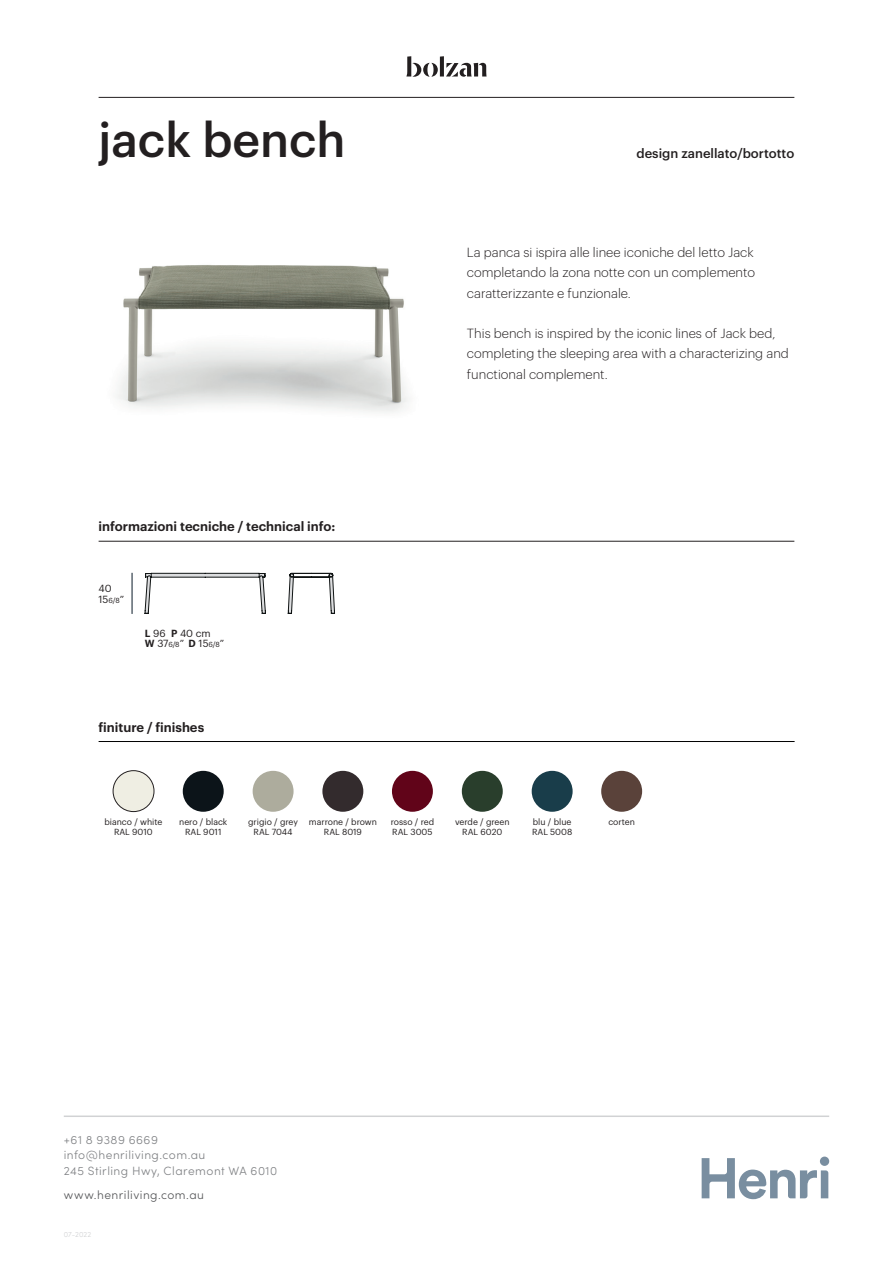
<style>
.page{position:relative;width:893px;height:1263px;background:#fff}
.page>*{position:absolute;margin:0;border:0;box-sizing:border-box;transform-origin:0 0}
.t1{font:500 47.7px "Graphik";color:#231f20}
.t2{font:300 13.05px/20.2px "Graphik";color:#231f20;text-align:justify}
.t3{font:600 13.05px "Graphik";color:#231f20}
.t4{font:500 13.05px "Graphik";color:#231f20}
.t5{font:300 12px/15.8px "Sofia Pro";letter-spacing:.04em;color:#808285}
.t6{font:300 12px "Sofia Pro";letter-spacing:.04em;color:#57585a}
.t7{font:10.05px/10.1px "Graphik";color:#231f20}
.t8{font:8.7px/10.4px "Graphik";color:#231f20;text-align:center}
.t9{font:300 7.5px "Sofia Pro";letter-spacing:.015em;color:#d1d2d4}
.s1{font-size:7.2px}
.s2{font-weight:600}
</style>
<div class="page">
<img style="left:117px;top:265px;width:291px;height:148px">
<hr style="left:99px;top:541px;width:695px;height:1px;background:#231f20">
<hr style="left:99px;top:97px;width:695px;height:1px;background:#231f20">
<svg style="left:440px;top:56px;width:4px;height:21px"></svg>
<svg style="left:406px;top:56px;width:32px;height:21px"></svg>
<svg style="left:446px;top:63px;width:41px;height:14px"></svg>
<hr style="left:132px;top:573px;width:1px;height:40px;background:#091a28">
<svg style="left:288px;top:572px;width:47px;height:42px"></svg>
<svg style="left:145px;top:573px;width:121px;height:41px"></svg>
<div style="left:113px;top:771px;width:41px;height:40px;background:#efeee3;border-radius:50%"></div>
<div style="left:113px;top:770px;width:41px;height:42px;border:1px solid #231f20;border-radius:50%"></div>
<div style="left:253px;top:771px;width:41px;height:41px;background:#adac9d;border-radius:50%"></div>
<div style="left:183px;top:771px;width:41px;height:41px;background:#0c1419;border-radius:50%"></div>
<div style="left:322px;top:771px;width:41px;height:41px;background:#332b2d;border-radius:50%"></div>
<div style="left:392px;top:771px;width:41px;height:41px;background:#610419;border-radius:50%"></div>
<div style="left:462px;top:771px;width:41px;height:41px;background:#293e2c;border-radius:50%"></div>
<div style="left:532px;top:771px;width:41px;height:41px;background:#193d4a;border-radius:50%"></div>
<hr style="left:99px;top:741px;width:696px;height:1px;background:#000">
<div style="left:601px;top:771px;width:41px;height:41px;background:#5a423a;border-radius:50%"></div>
<hr style="left:64px;top:1115px;width:765px;height:2px;background:#d1d2d4">
<svg style="left:702px;top:1158px;width:126px;height:41px"></svg>
<div style="left:820px;top:1156px;width:9px;height:10px;background:#798ea0;border-radius:50%"></div>
<h1 class="t1" style="left:99px;top:104px;width:248px">jack bench</h1>
<p class="t3" style="left:99px;top:517px;width:238px">informazioni tecniche / technical info:</p>
<p class="t7" style="left:99px;top:583px;width:27px">40<br>15<span class="s1">6/8</span>”</p>
<p class="t7" style="left:145px;top:627px;width:81px"><span class="s2">L</span> 96 <span class="s2">P</span> 40 cm<br><span class="s2">W</span> 37<span class="s1">6/8</span>” <span class="s2">D</span> 15<span class="s1">6/8</span>”</p>
<p class="t3" style="left:99px;top:717px;width:107px">finiture / finishes</p>
<p class="t4" style="left:636px;top:144px;width:159px">design zanellato/bortotto</p>
<p class="t2" style="left:467px;top:241px;width:290px">La panca si ispira alle linee iconiche del letto Jack completando la zona notte con un complemento caratterizzante e funzionale.</p>
<p class="t2" style="left:467px;top:322px;width:323px;text-align:left">This bench is inspired by the iconic lines of Jack bed, completing the sleeping area with a characterizing and functional complement.</p>
<p class="t8" style="left:104px;top:816px;width:60px">bianco / white<br>RAL 9010</p>
<p class="t8" style="left:248px;top:816px;width:51px">grigio / grey<br>RAL 7044</p>
<p class="t8" style="left:179px;top:816px;width:50px">nero / black<br>RAL 9011</p>
<p class="t8" style="left:309px;top:816px;width:70px">marrone / brown<br>RAL 8019</p>
<p class="t8" style="left:391px;top:816px;width:45px;text-align:left">rosso / red<br>RAL 3005</p>
<p class="t8" style="left:455px;top:816px;width:56px">verde / green<br>RAL 6020</p>
<p class="t8" style="left:532px;top:816px;width:42px;text-align:left">blu / blue<br>RAL 5008</p>
<p class="t8" style="left:608px;top:816px;width:28px">corten</p>
<p class="t5" style="left:64px;top:1131px;width:215px">+61 8 9389 6669 info@henriliving.com.au<br>245 Stirling Hwy, Claremont WA 6010</p>
<p class="t6" style="left:64px;top:1186px;width:142px">www.henriliving.com.au</p>
<p class="t9" style="left:64px;top:1229px;width:29px">07-2022</p>
</div>
